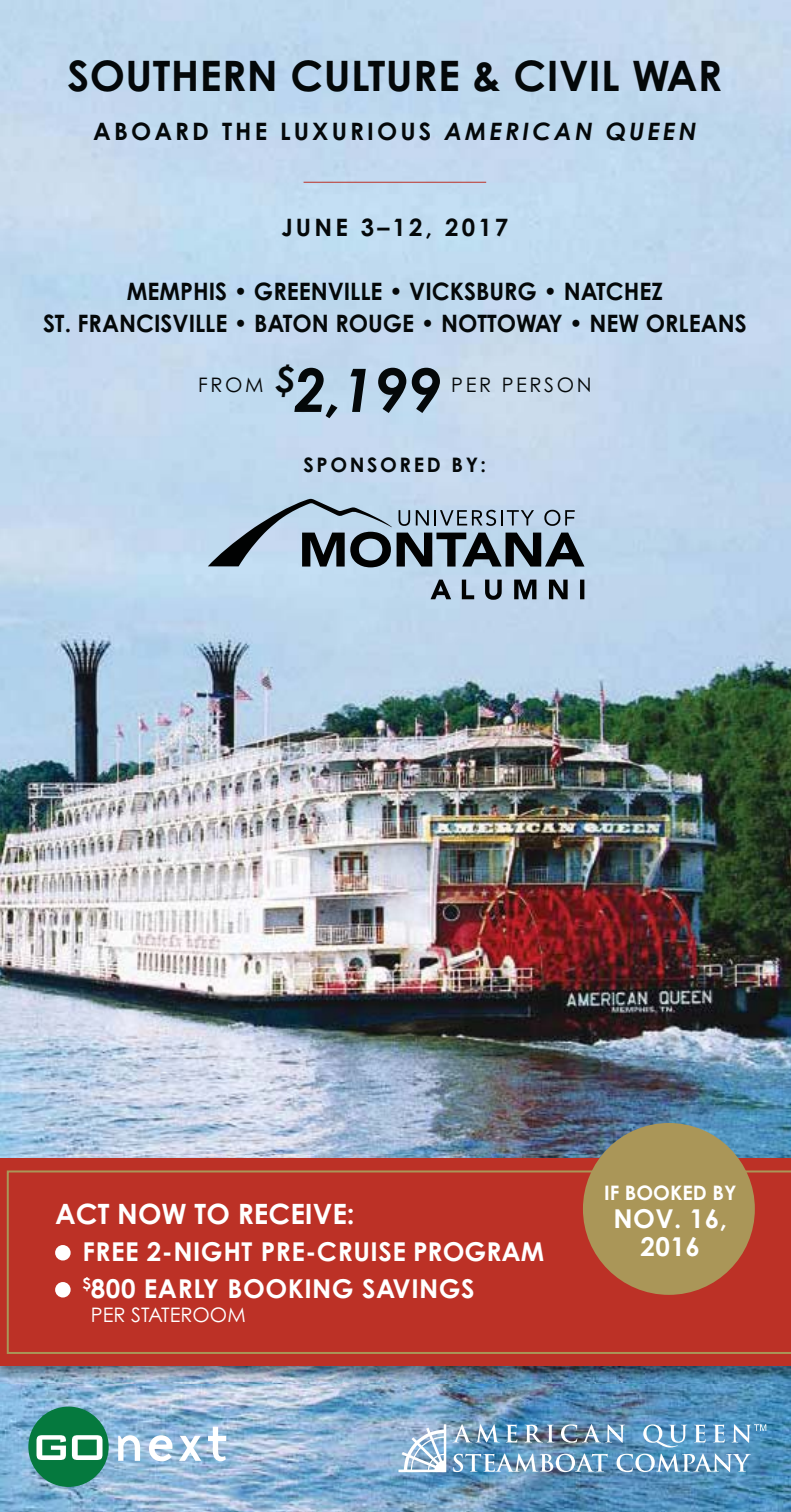
<style>
.page{position:relative;width:791px;height:1512px;background:#fff}
.page>*{position:absolute;margin:0;border:0;box-sizing:border-box;transform-origin:0 0}
.t1{font:italic 700 60px "Century Gothic Std";color:#040809}
.t2{font:700 42px "Century Gothic Std";letter-spacing:.01em;color:#040809}
.t3{font:700 28px "Century Gothic Std";color:#fff}
.t4{font:700 26px/37px "Century Gothic Std";letter-spacing:.02em;color:#fff}
.t5{font:700 24px/32px "Century Gothic Std";color:#040809;text-align:center;scale:.96 1}
.t6{font:700 24px "Century Gothic Std";letter-spacing:.13em;color:#040809}
.t7{font:20px "Century Gothic Std";color:#fff}
.t8{font:700 20px "Century Gothic Std";letter-spacing:.13em;color:#040809}
.t9{font:700 20px "Century Gothic Std";color:#fff}
.t10{font:20px "Century Gothic Std";letter-spacing:.13em;color:#040809}
.s1{font-style:italic}
</style>
<div class="page">
<img style="left:0;top:0;width:791px;height:1512px">
<div style="left:0;top:1159px;width:791px;height:207px;background:#bc3126"></div>
<svg style="left:7px;top:1170px;width:784px;height:184px"></svg>
<div style="left:55px;top:1245px;width:16px;height:16px;background:#fff;border-radius:50%"></div>
<div style="left:55px;top:1282px;width:16px;height:16px;background:#fff;border-radius:50%"></div>
<div style="left:585px;top:1125px;width:167px;height:167px;background:#aa9658;border-radius:50%"></div>
<div style="left:583px;top:1123px;width:172px;height:172px;border:5px solid #aa9658;border-radius:50%"></div>
<svg style="left:452px;top:1424px;width:65px;height:19px"></svg>
<svg style="left:524px;top:1425px;width:30px;height:17px"></svg>
<svg style="left:561px;top:1424px;width:64px;height:19px"></svg>
<svg style="left:643px;top:1424px;width:44px;height:24px"></svg>
<svg style="left:694px;top:1425px;width:11px;height:18px"></svg>
<svg style="left:713px;top:1425px;width:12px;height:18px"></svg>
<svg style="left:731px;top:1424px;width:35px;height:19px"></svg>
<svg style="left:453px;top:1454px;width:155px;height:18px"></svg>
<svg style="left:616px;top:1454px;width:135px;height:18px"></svg>
<svg style="left:398px;top:1424px;width:48px;height:48px"></svg>
<svg style="left:118px;top:1435px;width:22px;height:26px"></svg>
<svg style="left:149px;top:1435px;width:52px;height:26px"></svg>
<svg style="left:208px;top:1427px;width:18px;height:34px"></svg>
<div style="left:28px;top:1407px;width:81px;height:80px;background:#05793e;border-radius:50%"></div>
<svg style="left:36px;top:1435px;width:30px;height:25px"></svg>
<svg style="left:72px;top:1435px;width:30px;height:25px"></svg>
<hr style="left:303px;top:182px;width:183px;height:1px;background:#bc3126">
<svg style="left:208px;top:499px;width:376px;height:68px;background:#899baa"></svg>
<svg style="left:430px;top:580px;width:154px;height:20px;background:#7b8a98"></svg>
<h2 class="t2" style="left:67px;top:61px;width:656px">SOUTHERN CULTURE &amp; CIVIL WAR</h2>
<p class="t6" style="left:93px;top:122px;width:605px">ABOARD THE LUXURIOUS <span class="s1">AMERICAN QUEEN</span></p>
<p class="t6" style="left:281px;top:218px;width:229px">JUNE 3–12, 2017</p>
<p class="t5" style="left:43px;top:278px;width:734px">MEMPHIS • GREENVILLE • VICKSBURG • NATCHEZ<br>ST. FRANCISVILLE • BATON ROUGE • NOTTOWAY • NEW ORLEANS</p>
<h1 class="t1" style="left:198px;top:356px;width:245px"><sup>FROM</sup> <sup>$</sup>2,199</h1>
<p class="t10" style="left:451px;top:373px;width:142px">PER PERSON</p>
<p class="t8" style="left:303px;top:457px;width:184px">SPONSORED BY:</p>
<p class="t3" style="left:55px;top:1203px;width:301px">ACT NOW TO RECEIVE:</p>
<p class="t4" style="left:82px;top:1236px;width:463px">FREE 2-NIGHT PRE-CRUISE PROGRAM <sup>$</sup> 800 EARLY BOOKING SAVINGS</p>
<p class="t7" style="left:91px;top:1303px;width:156px">PER STATEROOM</p>
<p class="t9" style="left:604px;top:1185px;width:134px">IF BOOKED BY</p>
<p class="t4" style="left:613px;top:1207px;width:115px;line-height:28px;text-align:center">NOV. 16,<br>2016</p>
</div>
